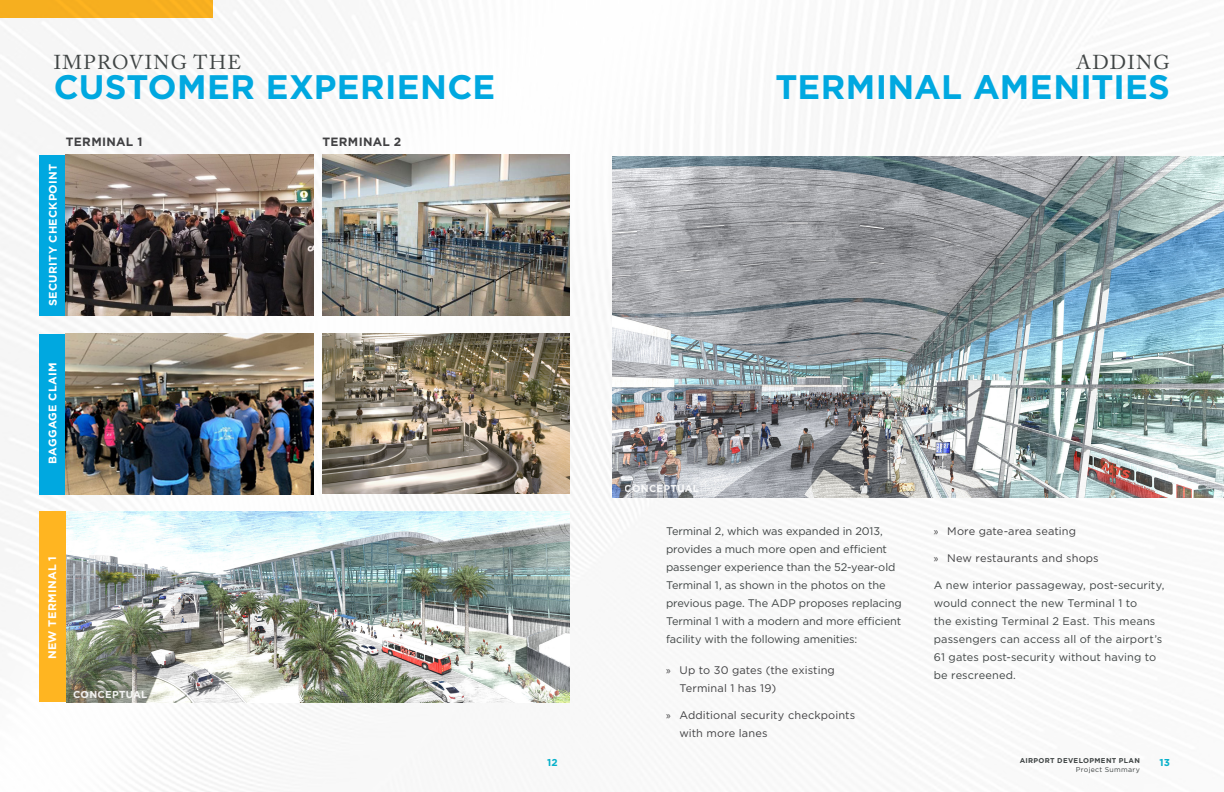
<style>
.page{position:relative;width:1224px;height:792px;background:#fff}
.page>*{position:absolute;margin:0;border:0;box-sizing:border-box;transform-origin:0 0}
.t1{font:700 34px "Gotham";letter-spacing:.01em;color:#00a8e0}
.t2{font:20px "Adobe Caslon Pro";letter-spacing:.065em;color:#404545}
.Bullets-2{font:700 12px "Gotham";letter-spacing:.025em;color:#414143}
.Content{font:11px/18px "Gotham";letter-spacing:-.005em;color:#404545}
.t3{font:11px/18px "Gotham";letter-spacing:.01em;color:#414143}
.Bullets-2-2{font:700 11px "Gotham";letter-spacing:.03em;color:#fff}
.t4{font:700 10px "Gotham";letter-spacing:.02em;color:#fff}
.t5{font:700 10px "Gotham";color:#06b0ca}
.t6{font:700 7px "Gotham";letter-spacing:.045em;color:#404545}
.t7{font:7px "Gotham";letter-spacing:.045em;color:#404545}
.s1{font-family:"Myriad Pro"}
</style>
<div class="page">
<img style="left:0;top:0;width:1099px;height:792px">
<div style="left:0;top:0;width:213px;height:18px;background:#f6af1f"></div>
<img style="left:612px;top:156px;width:612px;height:342px">
<img style="left:66px;top:512px;width:504px;height:190px">
<div style="left:39px;top:155px;width:27px;height:160px;background:#00a8e0"></div>
<img style="left:66px;top:155px;width:247px;height:160px">
<img style="left:323px;top:155px;width:247px;height:161px">
<div style="left:39px;top:334px;width:27px;height:161px;background:#00a8e0"></div>
<img style="left:66px;top:334px;width:247px;height:161px">
<img style="left:323px;top:334px;width:247px;height:160px">
<div style="left:39px;top:512px;width:27px;height:190px;background:#ffb521"></div>
<p class="t2" style="left:54px;top:50px;width:189px">IMPROVING THE</p>
<p class="t1" style="left:54px;top:64px;width:443px">CUSTOMER EXPERIENCE</p>
<p class="Bullets-2-2" style="left:46px;top:306px;width:144px;rotate:-90deg">SECURITY CHECKPOINT</p>
<p class="Bullets-2" style="left:66px;top:133px;width:78px">TERMINAL 1</p>
<p class="Bullets-2" style="left:323px;top:133px;width:80px">TERMINAL 2</p>
<p class="Bullets-2-2" style="left:45px;top:464px;width:103px;rotate:-90deg">BAGGAGE CLAIM</p>
<p class="Bullets-2-2" style="left:45px;top:659px;width:105px;rotate:-90deg">NEW TERMINAL 1</p>
<p class="t4" style="left:73px;top:688px;width:76px">CONCEPTUAL</p>
<p class="t2" style="left:1076px;top:50px;width:95px">ADDING</p>
<p class="t1" style="left:776px;top:64px;width:396px">TERMINAL AMENITIES</p>
<p class="t4" style="left:625px;top:482px;width:76px">CONCEPTUAL</p>
<p class="Content" style="left:666px;top:521px;width:237px">Terminal 2, which was expanded in 2013, provides a much more open and efficient passenger experience than the 52-year-old Terminal 1, as shown in the photos on the previous page. The ADP proposes replacing Terminal 1 with a modern and more efficient facility with the following amenities:</p>
<p class="t3" style="left:680px;top:661px;width:157px;text-indent:-14px"><span class="s1">»</span> Up to 30 gates (the existing<br>Terminal 1 has 19)</p>
<p class="t3" style="left:680px;top:706px;width:177px;text-indent:-14px"><span class="s1">»</span> Additional security checkpoints with more lanes</p>
<p class="t3" style="left:934px;top:521px;width:144px"><span class="s1">»</span> More gate-area seating</p>
<p class="t3" style="left:934px;top:548px;width:167px"><span class="s1">»</span> New restaurants and shops</p>
<p class="Content" style="left:934px;top:575px;width:232px">A new interior passageway, post-security, would connect the new Terminal 1 to<br>the existing Terminal 2 East. This means passengers can access all of the airport’s 61 gates post-security without having to be rescreened.</p>
<p class="t6" style="left:1020px;top:756px;width:122px">AIRPORT DEVELOPMENT PLAN</p>
<p class="t7" style="left:1076px;top:765px;width:65px">Project Summary</p>
<p class="t5" style="left:547px;top:756px;width:12px">12</p>
<p class="t5" style="left:1159px;top:756px;width:12px">13</p>
</div>
